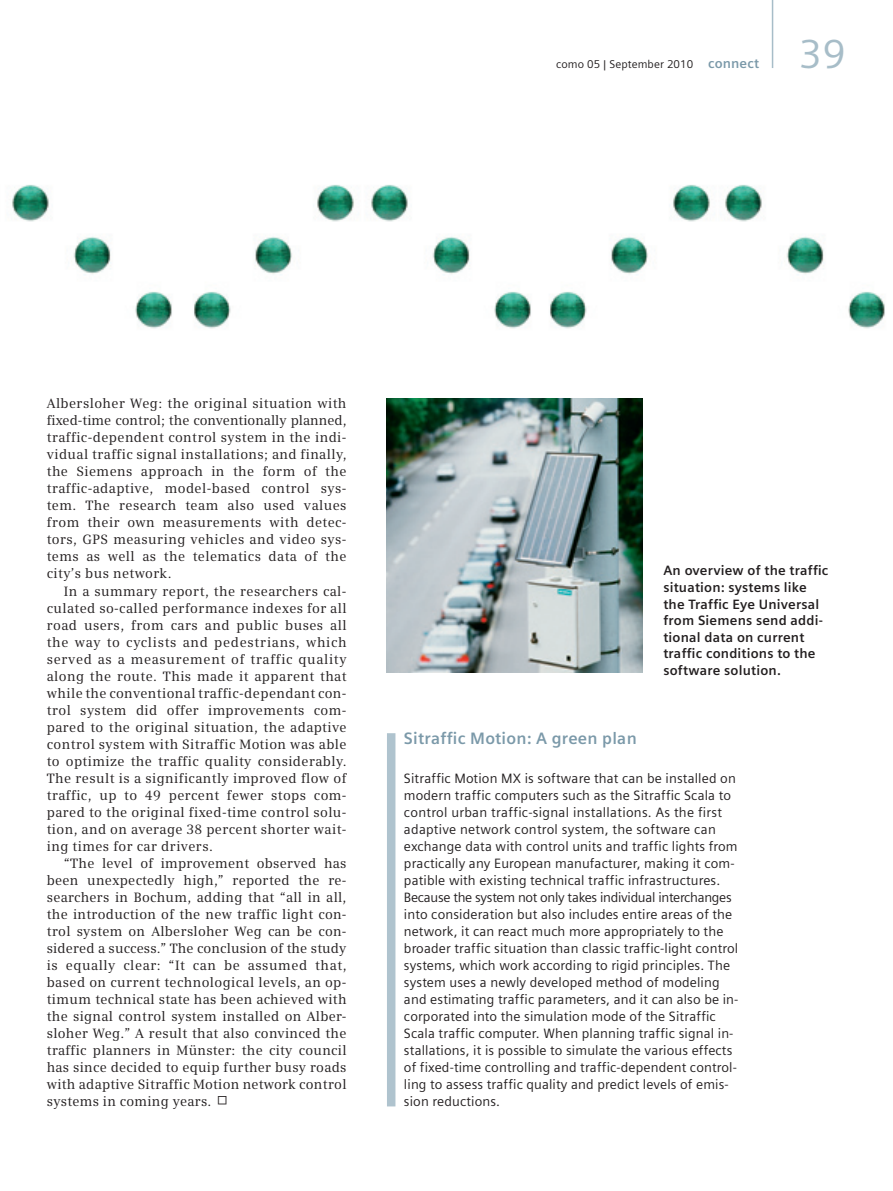
<style>
.page{position:relative;width:893px;height:1191px;background:#fff}
.page>*{position:absolute;margin:0;border:0;box-sizing:border-box;transform-origin:0 0}
.t1{font:40.5px "Siemens Sans";color:#a7bdc8}
.t2{font:700 16.5px "Siemens Sans";letter-spacing:.015em;color:#7b99a9}
.t3{font:13.5px "Siemens Serif";letter-spacing:.03em;color:#231f20}
.t4{font:13.5px/17px "Siemens Sans";letter-spacing:.01em;color:#231f20}
.t5{font:700 13.5px/16.5px "Siemens Sans";letter-spacing:.015em;color:#231f20}
.t6{font:13.5px "Siemens Serif";letter-spacing:.05em;color:#231f20}
.t7{font:13.5px "Siemens Serif";color:#231f20}
.t8{font:13.5px "Siemens Serif";letter-spacing:.01em;color:#231f20}
.t9{font:11.25px "Siemens Sans";letter-spacing:.01em;color:#231f20}
.s1{font-weight:700;font-size:13.5px;color:#7b99a9}
</style>
<div class="page">
<img style="left:387px;top:398px;width:255px;height:275px">
<div style="left:387px;top:733px;width:8px;height:373px;background:#afc3ce"></div>
<img style="left:12px;top:185px;width:342px;height:144px">
<img style="left:371px;top:185px;width:339px;height:144px">
<img style="left:725px;top:185px;width:160px;height:144px">
<hr style="left:772px;top:0;width:1px;height:68px;background:#a7bdc8">
<p class="t9" style="left:556px;top:58px;width:204px">como 05 | September 2010 <span class="s1">connect</span></p>
<p class="t1" style="left:799px;top:31px;width:49px">39</p>
<p class="t3" style="left:47px;top:396px;width:301px">Albersloher Weg: the original situation with</p>
<p class="t7" style="left:47px;top:413px;width:301px">fixed-time control; the conventionally planned,</p>
<p class="t3" style="left:47px;top:430px;width:301px">traffic-dependent control system in the indi-</p>
<p class="t3" style="left:47px;top:447px;width:301px">vidual traffic signal installations; and finally,</p>
<p class="t3" style="left:47px;top:464px;width:301px">the Siemens approach in the form of the</p>
<p class="t3" style="left:47px;top:481px;width:301px">traffic-adaptive, model-based control sys-</p>
<p class="t3" style="left:47px;top:498px;width:301px">tem. The research team also used values</p>
<p class="t3" style="left:47px;top:515px;width:301px">from their own measurements with detec-</p>
<p class="t3" style="left:47px;top:532px;width:301px">tors, GPS measuring vehicles and video sys-</p>
<p class="t3" style="left:47px;top:549px;width:301px">tems as well as the telematics data of the</p>
<p class="t3" style="left:47px;top:566px;width:126px">city’s bus network.</p>
<p class="t3" style="left:64px;top:583px;width:284px">In a summary report, the researchers cal-</p>
<p class="t3" style="left:47px;top:600px;width:301px">culated so-called performance indexes for all</p>
<p class="t3" style="left:47px;top:617px;width:301px">road users, from cars and public buses all</p>
<p class="t6" style="left:47px;top:634px;width:301px">the way to cyclists and pedestrians, which</p>
<p class="t6" style="left:47px;top:651px;width:301px">served as a measurement of traffic quality</p>
<p class="t3" style="left:47px;top:668px;width:301px">along the route. This made it apparent that</p>
<p class="t3" style="left:47px;top:685px;width:300px">while the conventional traffic-dependant con-</p>
<p class="t3" style="left:47px;top:702px;width:301px">trol system did offer improvements com-</p>
<p class="t3" style="left:47px;top:719px;width:301px">pared to the original situation, the adaptive</p>
<p class="t3" style="left:47px;top:736px;width:301px">control system with Sitraffic Motion was able</p>
<p class="t3" style="left:47px;top:753px;width:301px">to optimize the traffic quality considerably.</p>
<p class="t3" style="left:47px;top:770px;width:301px">The result is a significantly improved flow of</p>
<p class="t3" style="left:47px;top:787px;width:301px">traffic, up to 49 percent fewer stops com-</p>
<p class="t3" style="left:47px;top:804px;width:301px">pared to the original fixed-time control solu-</p>
<p class="t3" style="left:47px;top:821px;width:301px">tion, and on average 38 percent shorter wait-</p>
<p class="t3" style="left:47px;top:838px;width:168px">ing times for car drivers.</p>
<p class="t3" style="left:64px;top:855px;width:284px">“The level of improvement observed has</p>
<p class="t3" style="left:47px;top:872px;width:301px">been unexpectedly high,” reported the re-</p>
<p class="t3" style="left:47px;top:889px;width:301px">searchers in Bochum, adding that “all in all,</p>
<p class="t3" style="left:47px;top:906px;width:301px">the introduction of the new traffic light con-</p>
<p class="t3" style="left:47px;top:923px;width:301px">trol system on Albersloher Weg can be con-</p>
<p class="t8" style="left:47px;top:940px;width:301px">sidered a success.” The conclusion of the study</p>
<p class="t3" style="left:47px;top:957px;width:301px">is equally clear: “It can be assumed that,</p>
<p class="t3" style="left:47px;top:974px;width:301px">based on current technological levels, an op-</p>
<p class="t3" style="left:47px;top:991px;width:301px">timum technical state has been achieved with</p>
<p class="t3" style="left:47px;top:1008px;width:301px">the signal control system installed on Alber-</p>
<p class="t3" style="left:47px;top:1026px;width:301px">sloher Weg.” A result that also convinced the</p>
<p class="t3" style="left:47px;top:1043px;width:301px">traffic planners in Münster: the city council</p>
<p class="t3" style="left:47px;top:1060px;width:301px">has since decided to equip further busy roads</p>
<p class="t3" style="left:47px;top:1077px;width:301px">with adaptive Sitraffic Motion network control</p>
<p class="t3" style="left:47px;top:1094px;width:166px">systems in coming years.</p>
<p class="t5" style="left:663px;top:562px;width:167px">An overview of the traffic situation: systems like the Traffic Eye Universal from Siemens send addi&shy;tional data on current traffic conditions to the software solution.</p>
<p class="t2" style="left:404px;top:729px;width:234px">Sitraffic Motion: A green plan</p>
<p class="t4" style="left:404px;top:769px;width:336px">Sitraffic Motion MX is software that can be installed on modern traffic computers such as the Sitraffic Scala to control urban traffic-signal installations. As the first adaptive network control system, the software can exchange data with control units and traffic lights from practically any European manufacturer, making it com&shy;patible with existing technical traffic infrastructures.<br>Because the system not only takes individual interchanges into consideration but also includes entire areas of the network, it can react much more appropriately to the broader traffic situation than classic traffic-light control systems, which work according to rigid principles. The system uses a newly developed method of modeling and estimating traffic parameters, and it can also be in&shy;corporated into the simulation mode of the Sitraffic Scala traffic computer. When planning traffic signal in&shy;stallations, it is possible to simulate the various effects of fixed-time controlling and traffic-dependent control&shy;ling to assess traffic quality and predict levels of emis&shy;sion reductions.</p>
</div>
